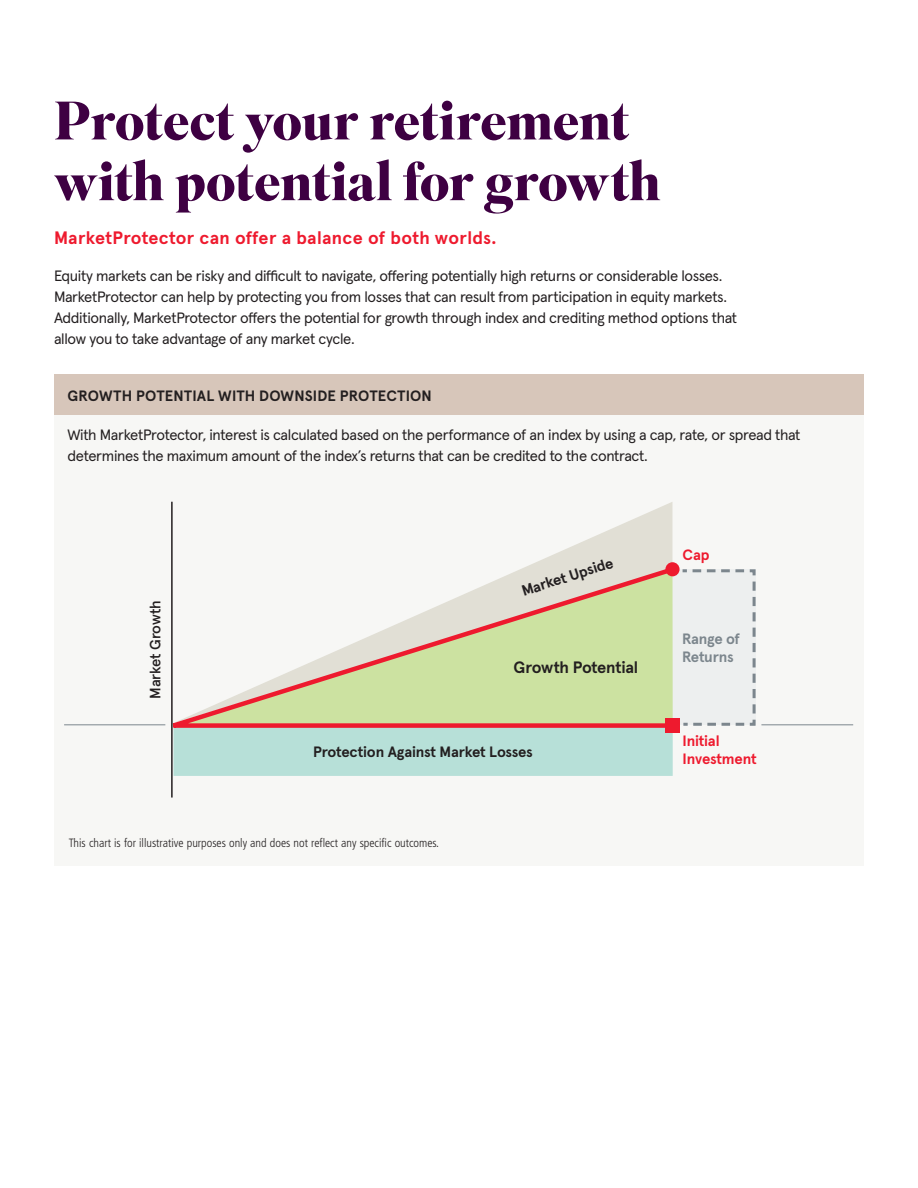
<style>
.page{position:relative;width:918px;height:1188px;background:#fff}
.page>*{position:absolute;margin:0;border:0;box-sizing:border-box;transform-origin:0 0}
.t1{font:700 54px/60.8px "Superior Title";letter-spacing:-.01em;color:#3e0042}
.t2{font:700 18px "Apercu Pro";letter-spacing:.015em;color:#ee1a2e}
.t3{font:700 16.5px "Apercu Pro";letter-spacing:-.015em;color:#231f20}
.t4{font:15px/21px "Apercu Pro";letter-spacing:-.02em;color:#231f20}
.t5{font:700 15px "Apercu Pro";letter-spacing:-.005em;color:#231f20}
.t6{font:700 15px/18px "Apercu Pro";letter-spacing:-.015em;color:#ee1a2e}
.t7{font:700 15px/18px "Apercu Pro";letter-spacing:-.02em;color:#7c868d}
.t8{font:500 15px "Apercu Pro";letter-spacing:-.015em;color:#231f20}
.t9{font:300 condensed 12px "Frutiger";color:#231f20}
</style>
<div class="page">
<div style="left:54px;top:374px;width:810px;height:41px;background:#d7c6ba"></div>
<div style="left:54px;top:415px;width:810px;height:451px;background:#f7f7f5"></div>
<div style="left:174px;top:731px;width:499px;height:45px;background:#b7e0d8"></div>
<svg style="left:533px;top:502px;width:139px;height:62px;fill:#e6e4dc"></svg>
<div style="left:682px;top:569px;width:74px;height:157px;background:#edefef"></div>
<svg style="left:173px;top:564px;width:505px;height:167px"></svg>
<div style="left:665px;top:562px;width:15px;height:14px;background:#ee1a2e;border-radius:50%"></div>
<hr style="left:171px;top:502px;width:2px;height:296px;background:#231f20">
<div style="left:665px;top:718px;width:15px;height:14px;background:#ee1a2e"></div>
<hr style="left:64px;top:724px;width:101px;height:1px;background:#7c868d">
<hr style="left:761px;top:724px;width:92px;height:1px;background:#7c868d">
<h1 class="t1" style="left:54px;top:93px;width:609px">Protect your retirement with potential for growth</h1>
<p class="t2" style="left:54px;top:223px;width:444px">MarketProtector can offer a balance of both worlds.</p>
<p class="t4" style="left:54px;top:264px;width:685px">Equity markets can be risky and difficult to navigate, offering potentially high returns or considerable losses.<br>MarketProtector can help by protecting you from losses that can result from participation in equity markets.<br>Additionally, MarketProtector offers the potential for growth through index and crediting method options that allow you to take advantage of any market cycle.</p>
<p class="t5" style="left:68px;top:384px;width:366px">GROWTH POTENTIAL WITH DOWNSIDE PROTECTION</p>
<p class="t4" style="left:68px;top:423px;width:735px">With MarketProtector, interest is calculated based on the performance of an index by using a cap, rate, or spread that determines the maximum amount of the index’s returns that can be credited to the contract.</p>
<p class="t8" style="left:144px;top:699px;width:100px;rotate:-90deg">Market Growth</p>
<p class="t5" style="left:519px;top:580px;width:97px;rotate:-18deg">Market Upside</p>
<p class="t3" style="left:514px;top:655px;width:126px">Growth Potential</p>
<p class="t5" style="left:313px;top:740px;width:221px">Protection Against Market Losses</p>
<p class="t9" style="left:69px;top:836px;width:372px">This chart is for illustrative purposes only and does not reflect any specific outcomes.</p>
<p class="t6" style="left:683px;top:545px;width:29px">Cap</p>
<p class="t7" style="left:682px;top:629px;width:60px">Range of<br>Returns</p>
<p class="t6" style="left:683px;top:731px;width:75px">Initial<br>Investment</p>
</div>
